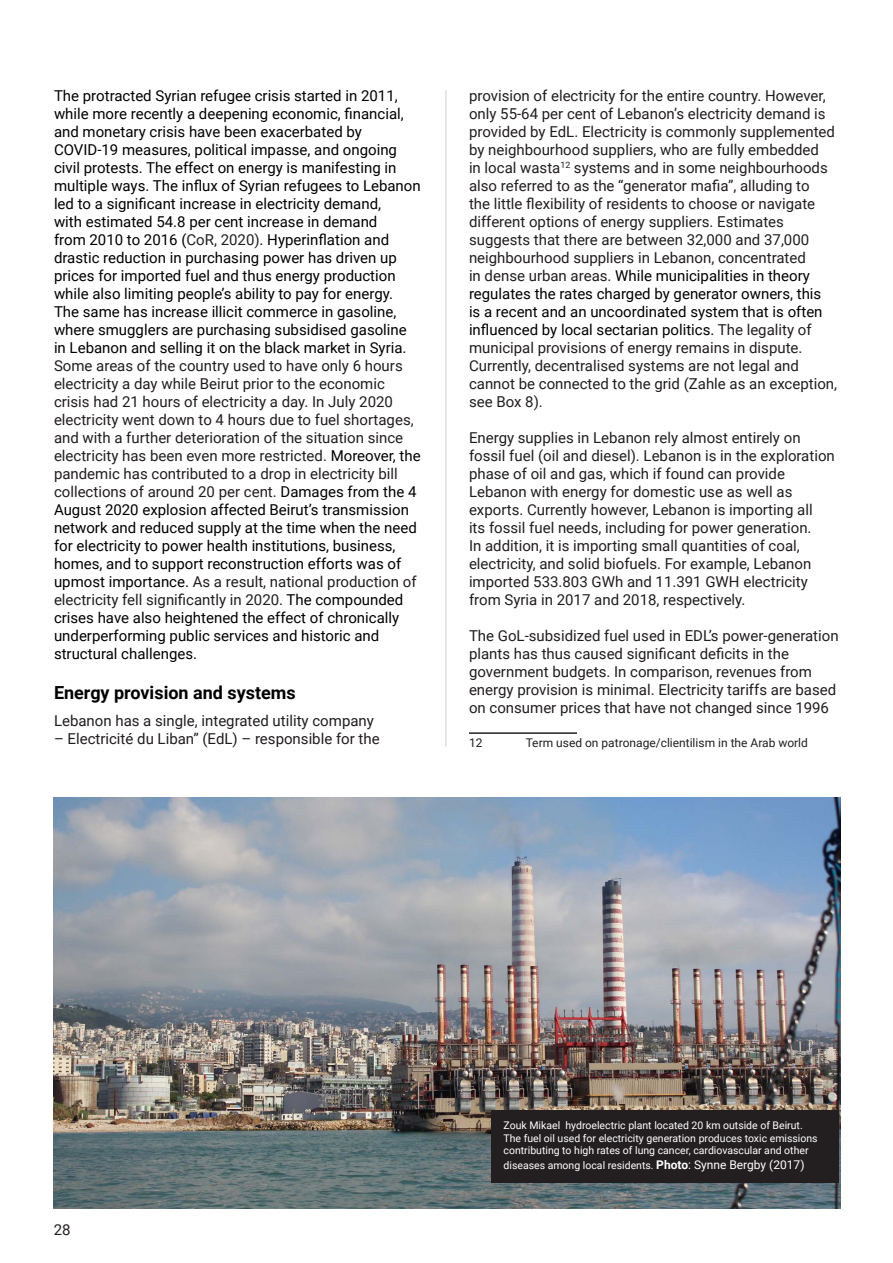
<style>
.page{position:relative;width:893px;height:1263px;background:#fff}
.page>*{position:absolute;margin:0;border:0;box-sizing:border-box;transform-origin:0 0}
.Overskrift_2{font:700 18px "Roboto";color:#000}
.t1{font:15px/18px "Roboto";color:#211d1e}
.t2{font:15px/18px "Roboto";color:#000}
.t3{font:15px "Roboto";color:#231f20}
.Footnote_Body{font:12px "Roboto";color:#231f20}
.t4{font:10.5px/12.6px "Roboto";color:#fff}
.s1{color:#231f20}
.s2{color:#211d1e}
.s3{color:#000}
.s4{font-weight:700;font-size:12px}
.s5{font-size:12px}
</style>
<div class="page">
<hr style="left:469px;top:732px;width:108px;height:2px;background:#231f20">
<img style="left:54px;top:797px;width:787px;height:412px">
<div style="left:492px;top:1110px;width:347px;height:72px;background:#231f20"></div>
<hr style="left:445px;top:90px;width:1px;height:657px;background:#d4d3d2">
<p class="t2" style="left:54px;top:86px;width:368px">The protracted Syrian refugee crisis started in 2011, while more recently a deepening economic, financial, and monetary crisis have been exacerbated by COVID-19 measures, political impasse, and ongoing civil protests. The effect on energy is manifesting in multiple ways. The influx of Syrian refugees to Lebanon led to a significant increase in electricity demand,<br>with estimated 54.8 per cent increase in demand<br>from 2010 to 2016 (<span class="s1">CoR, 2020)</span>. Hyperinflation and drastic reduction in purchasing power has driven up prices for imported fuel and thus energy production while also limiting people’s ability to pay for energy.<br>The same has increase illicit commerce in gasoline, where smugglers are purchasing subsidised gasoline in Lebanon and selling it on the black market in Syria.<br><span class="s2">Some areas of the country used to have only 6 hours electricity a day while Beirut prior to the economic crisis had 21 hours of electricity a day. In July 2020 electricity went down to 4 hours due to fuel shortages, and with a further deterioration of the situation since electricity has been even more restricted.</span> Moreover, the <span class="s2">pandemic has contributed to a drop in electricity bill collections of around 20 per cent.</span> Damages from the 4<br>August 2020 explosion affected Beirut’s transmission network and reduced supply at the time when the need for electricity to power health institutions, business, homes, and to support reconstruction efforts was of upmost importance. <span class="s2">As a result, national production of electricity fell significantly in 2020.</span> The compounded crises have also heightened the effect of chronically underperforming public services and historic and structural challenges.</p>
<p class="Overskrift_2" style="left:54px;top:680px;width:243px">Energy provision and systems</p>
<p class="t1" style="left:54px;top:711px;width:321px">Lebanon has a single, integrated utility company</p>
<p class="t1" style="left:54px;top:729px;width:327px">– Electricité du Liban” (EdL) – responsible for the</p>
<p class="t1" style="left:469px;top:86px;width:370px">provision of electricity for the entire country. However, only 55-64 per cent of Lebanon’s electricity demand is provided by EdL. Electricity is commonly supplemented by neighbourhood suppliers, who are fully embedded<br>in local wasta<sup>12</sup> systems and in some neighbourhoods also referred to as the “generator mafia”, alluding to<br>the little flexibility of residents to choose or navigate different options of energy suppliers. Estimates suggests that there are between 32,000 and 37,000 neighbourhood suppliers in Lebanon, concentrated<br>in dense urban areas. <span class="s3">While municipalities in theory regulates the rates charged by generator owners, this<br>is a recent and an uncoordinated system that is often influenced by local sectarian politics.</span> The legality of municipal provisions of energy remains in dispute.<br>Currently, decentralised systems are not legal and cannot be connected to the grid (Zahle as an exception, see Box 8).</p>
<p class="t1" style="left:469px;top:428px;width:367px">Energy supplies in Lebanon rely almost entirely on fossil fuel (oil and diesel). Lebanon is in the exploration phase of oil and gas, which if found can provide Lebanon with energy for domestic use as well as exports. Currently however, Lebanon is importing all<br>its fossil fuel needs, including for power generation.<br>In addition, it is importing small quantities of coal, electricity, and solid biofuels. For example, Lebanon imported 533.803 GWh and 11.391 GWH electricity from Syria in 2017 and 2018, respectively.</p>
<p class="t1" style="left:469px;top:626px;width:371px">The GoL-subsidized fuel used in EDL’s power-generation plants has thus caused significant deficits in the government budgets. In comparison, revenues from energy provision is minimal. Electricity tariffs are based on consumer prices that have not changed since 1996</p>
<p class="Footnote_Body" style="left:469px;top:734px;width:15px">12</p>
<p class="Footnote_Body" style="left:526px;top:734px;width:284px">Term used on patronage/clientilism in the Arab world</p>
<p class="t3" style="left:54px;top:1219px;width:18px">28</p>
<p class="t4" style="left:504px;top:1118px;width:316px">Zouk Mikael hydroelectric plant located 20 km outside of Beirut.<br>The fuel oil used for electricity generation produces toxic emissions contributing to high rates of lung cancer, cardiovascular and other</p>
<p class="t4" style="left:504px;top:1158px;width:302px">diseases among local residents. <span class="s4">Photo</span><span class="s5">: Synne Bergby (2017)</span></p>
</div>
